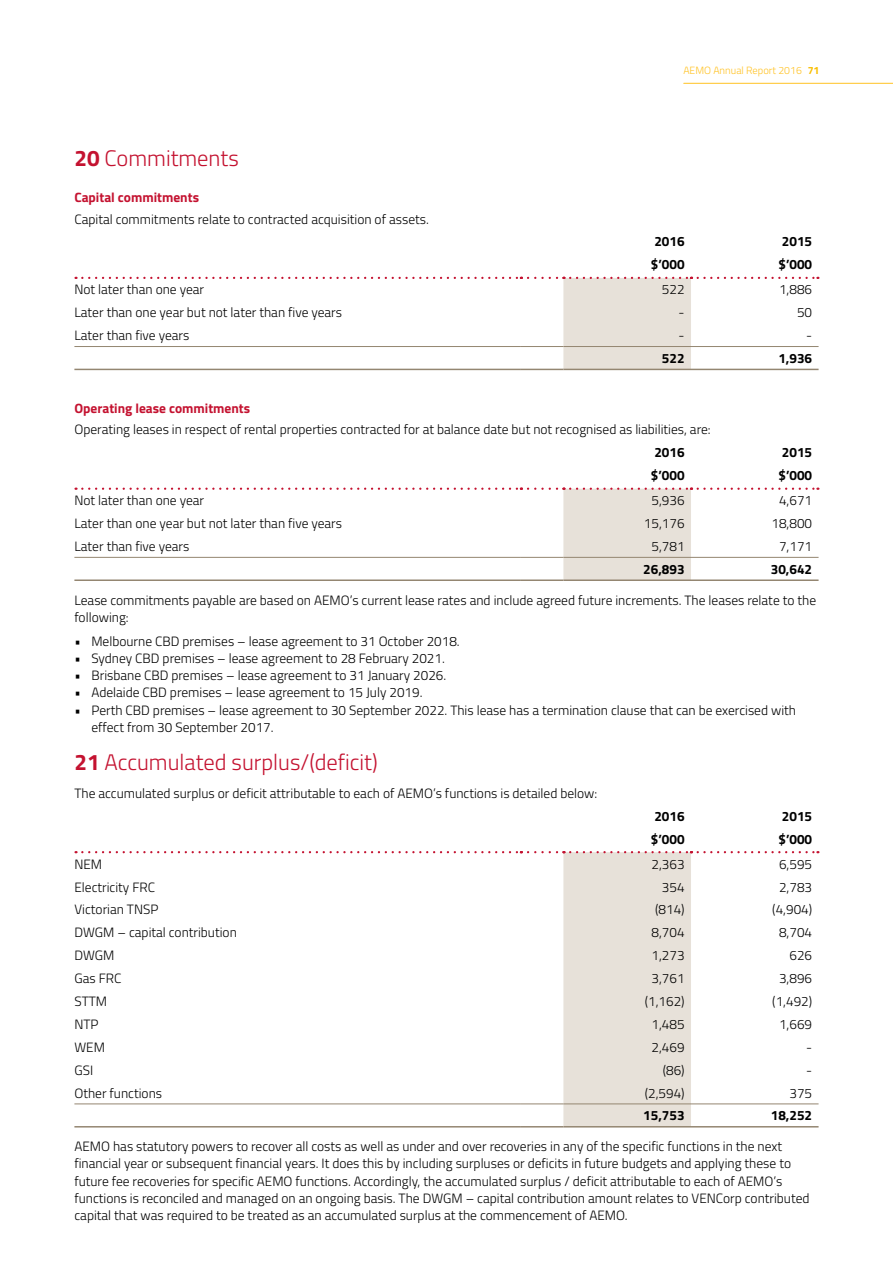
<style>
.page{position:relative;width:893px;height:1263px;background:#fff}
.page>*{position:absolute;margin:0;border:0;box-sizing:border-box;transform-origin:0 0}
.t1{font:300 22.5px "Titillium";color:#c41230}
.t2{font:300 13.5px/17.2px "Titillium";color:#000}
.t3{font:700 13.5px "Titillium";color:#000}
.t4{font:700 13.5px "Titillium";color:#c41230}
.t5{font:300 10.5px "Titillium";color:#ffc222}
.s1{font-weight:700}
.s2{font-weight:700;color:#f9be00}
</style>
<div class="page">
<svg style="left:76px;top:277px;width:446px;height:2px"></svg>
<svg style="left:528px;top:277px;width:164px;height:92px"></svg>
<svg style="left:698px;top:277px;width:120px;height:2px"></svg>
<hr style="left:74px;top:346px;width:447px;height:1px;background:#948671">
<hr style="left:521px;top:346px;width:42px;height:1px;background:#948671">
<hr style="left:74px;top:369px;width:447px;height:1px;background:#948671">
<hr style="left:521px;top:369px;width:42px;height:1px;background:#948671">
<hr style="left:563px;top:346px;width:128px;height:1px;background:#948671">
<hr style="left:563px;top:369px;width:128px;height:1px;background:#948671">
<hr style="left:691px;top:346px;width:128px;height:1px;background:#948671">
<hr style="left:691px;top:369px;width:128px;height:1px;background:#948671">
<svg style="left:76px;top:488px;width:446px;height:2px"></svg>
<svg style="left:528px;top:488px;width:164px;height:91px"></svg>
<svg style="left:698px;top:488px;width:120px;height:2px"></svg>
<hr style="left:74px;top:557px;width:447px;height:1px;background:#948671">
<hr style="left:521px;top:557px;width:42px;height:1px;background:#948671">
<hr style="left:74px;top:579px;width:447px;height:2px;background:#948671">
<hr style="left:521px;top:579px;width:42px;height:2px;background:#948671">
<hr style="left:563px;top:557px;width:128px;height:1px;background:#948671">
<hr style="left:563px;top:579px;width:128px;height:2px;background:#948671">
<hr style="left:691px;top:557px;width:128px;height:1px;background:#948671">
<hr style="left:691px;top:579px;width:128px;height:2px;background:#948671">
<svg style="left:76px;top:851px;width:446px;height:2px"></svg>
<svg style="left:528px;top:851px;width:164px;height:275px"></svg>
<svg style="left:698px;top:851px;width:120px;height:2px"></svg>
<hr style="left:74px;top:1103px;width:447px;height:1px;background:#948671">
<hr style="left:521px;top:1103px;width:42px;height:1px;background:#948671">
<hr style="left:74px;top:1126px;width:447px;height:1px;background:#948671">
<hr style="left:521px;top:1126px;width:42px;height:1px;background:#948671">
<hr style="left:563px;top:1103px;width:128px;height:1px;background:#948671">
<hr style="left:563px;top:1126px;width:128px;height:1px;background:#948671">
<hr style="left:691px;top:1103px;width:128px;height:1px;background:#948671">
<hr style="left:691px;top:1126px;width:128px;height:1px;background:#948671">
<hr style="left:684px;top:83px;width:209px;height:1px;background:#ffc222">
<h1 class="t1" style="left:74px;top:142px;width:166px"><span class="s1">20</span> Commitments</h1>
<p class="t4" style="left:74px;top:187px;width:126px">Capital commitments</p>
<p class="t2" style="left:74px;top:210px;width:356px">Capital commitments relate to contracted acquisition of assets.</p>
<p class="t5" style="left:683px;top:63px;width:138px">AEMO Annual Report 2016 <span class="s2">71</span></p>
<p class="t3" style="left:654px;top:231px;width:32px">2016</p>
<p class="t3" style="left:782px;top:231px;width:32px">2015</p>
<p class="t3" style="left:651px;top:254px;width:35px">$’000</p>
<p class="t3" style="left:778px;top:254px;width:35px">$’000</p>
<p class="t2" style="left:74px;top:280px;width:131px">Not later than one year</p>
<p class="t2" style="left:662px;top:280px;width:24px">522</p>
<p class="t2" style="left:779px;top:280px;width:35px">1,886</p>
<p class="t2" style="left:74px;top:303px;width:269px">Later than one year but not later than five years</p>
<p class="t2" style="left:679px;top:303px;width:8px">-</p>
<p class="t2" style="left:797px;top:303px;width:17px">50</p>
<p class="t2" style="left:74px;top:326px;width:117px">Later than five years</p>
<p class="t2" style="left:679px;top:326px;width:8px">-</p>
<p class="t2" style="left:806px;top:326px;width:8px">-</p>
<p class="t3" style="left:662px;top:348px;width:24px">522</p>
<p class="t3" style="left:778px;top:348px;width:35px">1,936</p>
<p class="t4" style="left:74px;top:398px;width:177px">Operating lease commitments</p>
<p class="t2" style="left:74px;top:420px;width:638px">Operating leases in respect of rental properties contracted for at balance date but not recognised as liabilities, are:</p>
<p class="t3" style="left:654px;top:442px;width:32px">2016</p>
<p class="t3" style="left:782px;top:442px;width:32px">2015</p>
<p class="t3" style="left:651px;top:465px;width:35px">$’000</p>
<p class="t3" style="left:778px;top:465px;width:35px">$’000</p>
<p class="t2" style="left:74px;top:491px;width:131px">Not later than one year</p>
<p class="t2" style="left:651px;top:491px;width:35px">5,936</p>
<p class="t2" style="left:779px;top:491px;width:35px">4,671</p>
<p class="t2" style="left:74px;top:514px;width:269px">Later than one year but not later than five years</p>
<p class="t2" style="left:644px;top:514px;width:42px">15,176</p>
<p class="t2" style="left:771px;top:514px;width:42px">18,800</p>
<p class="t2" style="left:74px;top:537px;width:117px">Later than five years</p>
<p class="t2" style="left:651px;top:537px;width:35px">5,781</p>
<p class="t2" style="left:779px;top:537px;width:35px">7,171</p>
<p class="t3" style="left:643px;top:559px;width:43px">26,893</p>
<p class="t3" style="left:771px;top:559px;width:43px">30,642</p>
<p class="t2" style="left:74px;top:591px;width:743px">Lease commitments payable are based on AEMO’s current lease rates and include agreed future increments. The leases relate to the following:</p>
<p class="t2" style="left:74px;top:631px;width:387px">• Melbourne CBD premises – lease agreement to 31 October 2018.</p>
<p class="t2" style="left:74px;top:649px;width:372px">• Sydney CBD premises – lease agreement to 28 February 2021.</p>
<p class="t2" style="left:74px;top:666px;width:373px">• Brisbane CBD premises – lease agreement to 31 January 2026.</p>
<p class="t2" style="left:74px;top:683px;width:350px">• Adelaide CBD premises – lease agreement to 15 July 2019.</p>
<p class="t2" style="left:91px;top:700px;width:706px;text-indent:-17px">• Perth CBD premises – lease agreement to 30 September 2022. This lease has a termination clause that can be exercised with effect from 30 September 2017.</p>
<h1 class="t1" style="left:74px;top:746px;width:305px"><span class="s1">21</span> Accumulated surplus/(deficit)</h1>
<p class="t2" style="left:74px;top:784px;width:524px">The accumulated surplus or deficit attributable to each of AEMO’s functions is detailed below:</p>
<p class="t3" style="left:654px;top:806px;width:32px">2016</p>
<p class="t3" style="left:782px;top:806px;width:32px">2015</p>
<p class="t3" style="left:651px;top:829px;width:35px">$’000</p>
<p class="t3" style="left:778px;top:829px;width:35px">$’000</p>
<p class="t2" style="left:74px;top:855px;width:29px">NEM</p>
<p class="t2" style="left:651px;top:855px;width:35px">2,363</p>
<p class="t2" style="left:779px;top:855px;width:35px">6,595</p>
<p class="t2" style="left:74px;top:877px;width:82px">Electricity FRC</p>
<p class="t2" style="left:662px;top:877px;width:24px">354</p>
<p class="t2" style="left:779px;top:877px;width:35px">2,783</p>
<p class="t2" style="left:74px;top:900px;width:86px">Victorian TNSP</p>
<p class="t2" style="left:655px;top:900px;width:31px">(814)</p>
<p class="t2" style="left:772px;top:900px;width:41px">(4,904)</p>
<p class="t2" style="left:74px;top:923px;width:164px">DWGM – capital contribution</p>
<p class="t2" style="left:651px;top:923px;width:35px">8,704</p>
<p class="t2" style="left:779px;top:923px;width:35px">8,704</p>
<p class="t2" style="left:74px;top:946px;width:42px">DWGM</p>
<p class="t2" style="left:651px;top:946px;width:35px">1,273</p>
<p class="t2" style="left:789px;top:946px;width:24px">626</p>
<p class="t2" style="left:74px;top:969px;width:49px">Gas FRC</p>
<p class="t2" style="left:651px;top:969px;width:35px">3,761</p>
<p class="t2" style="left:779px;top:969px;width:35px">3,896</p>
<p class="t2" style="left:74px;top:992px;width:34px">STTM</p>
<p class="t2" style="left:645px;top:992px;width:41px">(1,162)</p>
<p class="t2" style="left:772px;top:992px;width:41px">(1,492)</p>
<p class="t2" style="left:74px;top:1015px;width:26px">NTP</p>
<p class="t2" style="left:651px;top:1015px;width:35px">1,485</p>
<p class="t2" style="left:779px;top:1015px;width:35px">1,669</p>
<p class="t2" style="left:74px;top:1038px;width:32px">WEM</p>
<p class="t2" style="left:651px;top:1038px;width:35px">2,469</p>
<p class="t2" style="left:806px;top:1038px;width:8px">-</p>
<p class="t2" style="left:74px;top:1061px;width:20px">GSI</p>
<p class="t2" style="left:663px;top:1061px;width:23px">(86)</p>
<p class="t2" style="left:806px;top:1061px;width:8px">-</p>
<p class="t2" style="left:74px;top:1083px;width:89px">Other functions</p>
<p class="t2" style="left:645px;top:1083px;width:41px">(2,594)</p>
<p class="t2" style="left:789px;top:1083px;width:24px">375</p>
<p class="t3" style="left:643px;top:1105px;width:43px">15,753</p>
<p class="t3" style="left:771px;top:1105px;width:43px">18,252</p>
<p class="t2" style="left:74px;top:1137px;width:737px">AEMO has statutory powers to recover all costs as well as under and over recoveries in any of the specific functions in the next financial year or subsequent financial years. It does this by including surpluses or deficits in future budgets and applying these to future fee recoveries for specific AEMO functions. Accordingly, the accumulated surplus / deficit attributable to each of AEMO’s functions is reconciled and managed on an ongoing basis. The DWGM – capital contribution amount relates to VENCorp contributed capital that was required to be treated as an accumulated surplus at the commencement of AEMO.</p>
</div>
